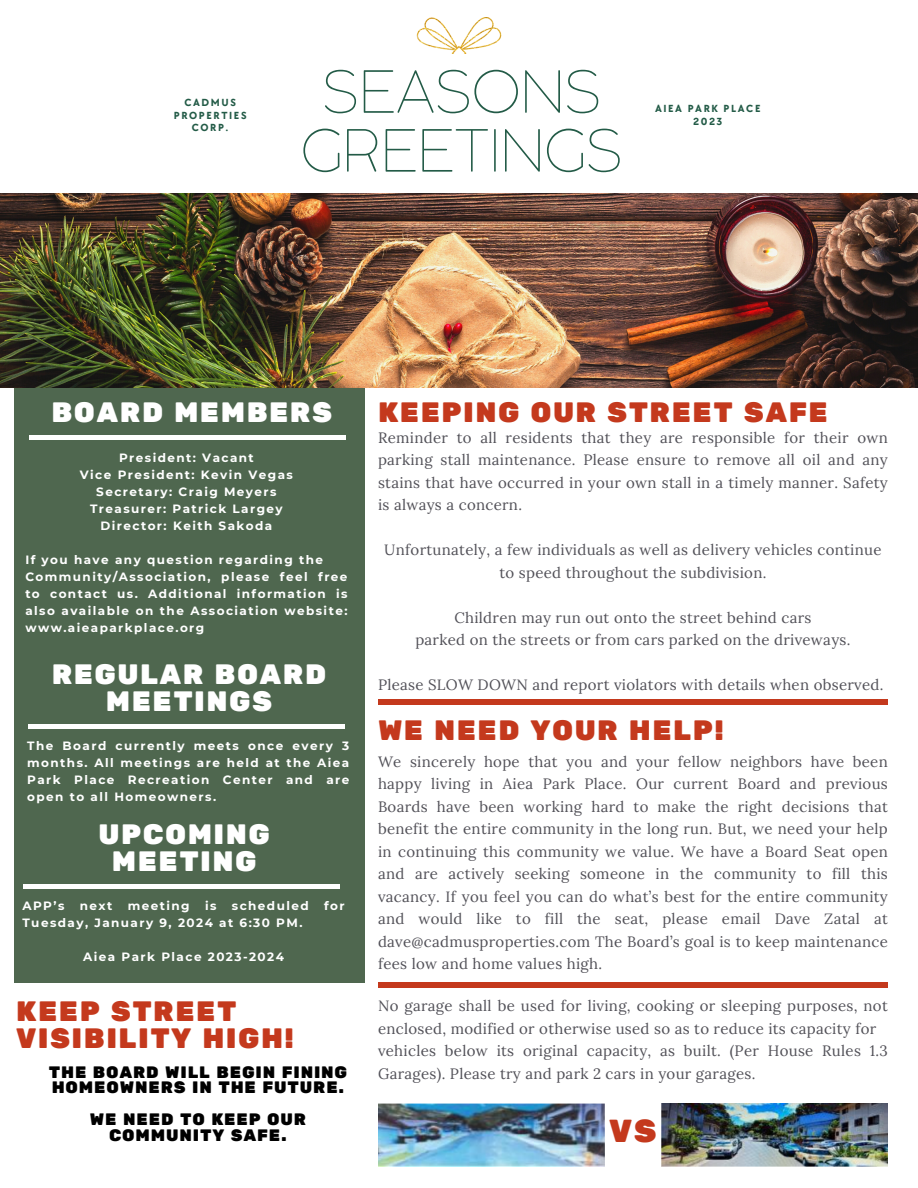
<style>
.page{position:relative;width:918px;height:1188px;background:#fff}
.page>*{position:absolute;margin:0;border:0;box-sizing:border-box;transform-origin:0 0}
.t1{font:200 57.3px/58.8px "Coco Gothic";color:#235b47;text-align:center}
.t2{font:31.8px "Rubik One";color:#c4391d}
.t3{font:27.9px/27.8px "Rubik One";letter-spacing:.05em;color:#c4391d}
.t4{font:27.9px/27px "Rubik One";letter-spacing:.05em;color:#fff;text-align:center}
.t5{font:16.5px/15.8px "Rubik One";letter-spacing:.05em;color:#000;text-align:center}
.t6{font:15px/22.5px "Lora";letter-spacing:.02em;color:#525158;text-align:justify}
.t7{font:700 12px/17px "Montserrat";letter-spacing:.12em;color:#fff;text-align:justify}
.t8{font:700 10.65px/12.5px "TT Chocolates";letter-spacing:.15em;color:#235b47;text-align:center}
</style>
<div class="page">
<div style="left:14px;top:388px;width:351px;height:595px;background:#4f674f"></div>
<img style="left:0;top:194px;width:918px;height:193px">
<hr style="left:30px;top:435px;width:316px;height:4px;background:#fff">
<img style="left:416px;top:17px;width:86px;height:36px">
<div style="left:28px;top:724px;width:316px;height:5px;background:#fff"></div>
<div style="left:23px;top:884px;width:317px;height:5px;background:#fff"></div>
<div style="left:378px;top:699px;width:510px;height:6px;background:#c4391d"></div>
<div style="left:378px;top:983px;width:510px;height:5px;background:#c4391d"></div>
<img style="left:378px;top:1103px;width:226px;height:63px">
<img style="left:662px;top:1103px;width:226px;height:63px">
<p class="t8" style="left:174px;top:97px;width:74px">CADMUS<br>PROPERTIES<br>CORP.</p>
<p class="t1" style="left:301px;top:69px;width:323px">SEASONS<br>GREETINGS</p>
<p class="t8" style="left:655px;top:103px;width:107px">AIEA PARK PLACE</p>
<p class="t8" style="left:693px;top:115px;width:31px">2023</p>
<p class="t4" style="left:51px;top:400px;width:282px">BOARD MEMBERS</p>
<p class="t7" style="left:119px;top:449px;width:136px">President: Vacant</p>
<p class="t7" style="left:80px;top:466px;width:215px">Vice President: Kevin Vegas</p>
<p class="t7" style="left:96px;top:483px;width:182px">Secretary: Craig Meyers</p>
<p class="t7" style="left:90px;top:500px;width:194px">Treasurer: Patrick Largey</p>
<p class="t7" style="left:100px;top:517px;width:173px">Director: Keith Sakoda</p>
<p class="t7" style="left:25px;top:551px;width:299px">If you have any question regarding the</p>
<p class="t7" style="left:25px;top:568px;width:324px">Community/Association, please feel free to contact us. Additional information is also available on the Association website: www.aieaparkplace.org</p>
<p class="t4" style="left:52px;top:662px;width:276px">REGULAR BOARD<br>MEETINGS</p>
<p class="t7" style="left:27px;top:737px;width:324px">The Board currently meets once every 3 months. All meetings are held at the Aiea Park Place Recreation Center and are open to all Homeowners.</p>
<p class="t4" style="left:99px;top:822px;width:173px">UPCOMING<br>MEETING</p>
<p class="t7" style="left:22px;top:897px;width:44px">APP’s</p>
<p class="t7" style="left:80px;top:897px;width:34px">next</p>
<p class="t7" style="left:128px;top:897px;width:63px">meeting</p>
<p class="t7" style="left:205px;top:897px;width:13px">is</p>
<p class="t7" style="left:232px;top:897px;width:78px">scheduled</p>
<p class="t7" style="left:324px;top:897px;width:22px">for</p>
<p class="t7" style="left:22px;top:914px;width:282px">Tuesday, January 9, 2024 at 6:30 PM.</p>
<p class="t7" style="left:83px;top:948px;width:202px">Aiea Park Place 2023-2024</p>
<p class="t3" style="left:378px;top:399px;width:452px">KEEPING OUR STREET SAFE</p>
<p class="t6" style="left:378px;top:426px;width:511px">Reminder to all residents that they are responsible for their own parking stall maintenance. Please ensure to remove all oil and any stains that have occurred in your own stall in a timely manner. Safety is always a concern.</p>
<p class="t6" style="left:384px;top:539px;width:499px;text-align:center">Unfortunately, a few individuals as well as delivery vehicles continue to speed throughout the subdivision.</p>
<p class="t6" style="left:454px;top:606px;width:359px">Children may run out onto the street behind cars</p>
<p class="t6" style="left:415px;top:629px;width:437px">parked on the streets or from cars parked on the driveways.</p>
<p class="t6" style="left:378px;top:674px;width:507px">Please SLOW DOWN and report violators with details when observed.</p>
<p class="t3" style="left:378px;top:718px;width:347px">WE NEED YOUR HELP!</p>
<p class="t6" style="left:378px;top:750px;width:511px">We sincerely hope that you and your fellow neighbors have been happy living in Aiea Park Place. Our current Board and previous Boards have been working hard to make the right decisions that benefit the entire community in the long run. But, we need your help in continuing this community we value. We have a Board Seat open and are actively seeking someone in the community to fill this vacancy. If you feel you can do what’s best for the entire community and would like to fill the seat, please email Dave Zatal at dave@cadmusproperties.com The Board’s goal is to keep maintenance fees low and home values high.</p>
<p class="t3" style="left:16px;top:998px;width:279px">KEEP STREET<br>VISIBILITY HIGH!</p>
<p class="t6" style="left:378px;top:994px;width:511px">No garage shall be used for living, cooking or sleeping purposes, not enclosed, modified or otherwise used so as to reduce its capacity for</p>
<p class="t6" style="left:378px;top:1039px;width:511px">vehicles below its original capacity, as built. (Per House Rules 1.3</p>
<p class="t5" style="left:49px;top:1065px;width:300px">THE BOARD WILL BEGIN FINING</p>
<p class="t6" style="left:378px;top:1062px;width:379px">Garages). Please try and park 2 cars in your garages.</p>
<p class="t5" style="left:52px;top:1080px;width:294px">HOMEOWNERS IN THE FUTURE.</p>
<p class="t5" style="left:90px;top:1112px;width:218px">WE NEED TO KEEP OUR<br>COMMUNITY SAFE.</p>
<p class="t2" style="left:609px;top:1112px;width:49px">VS</p>
</div>
